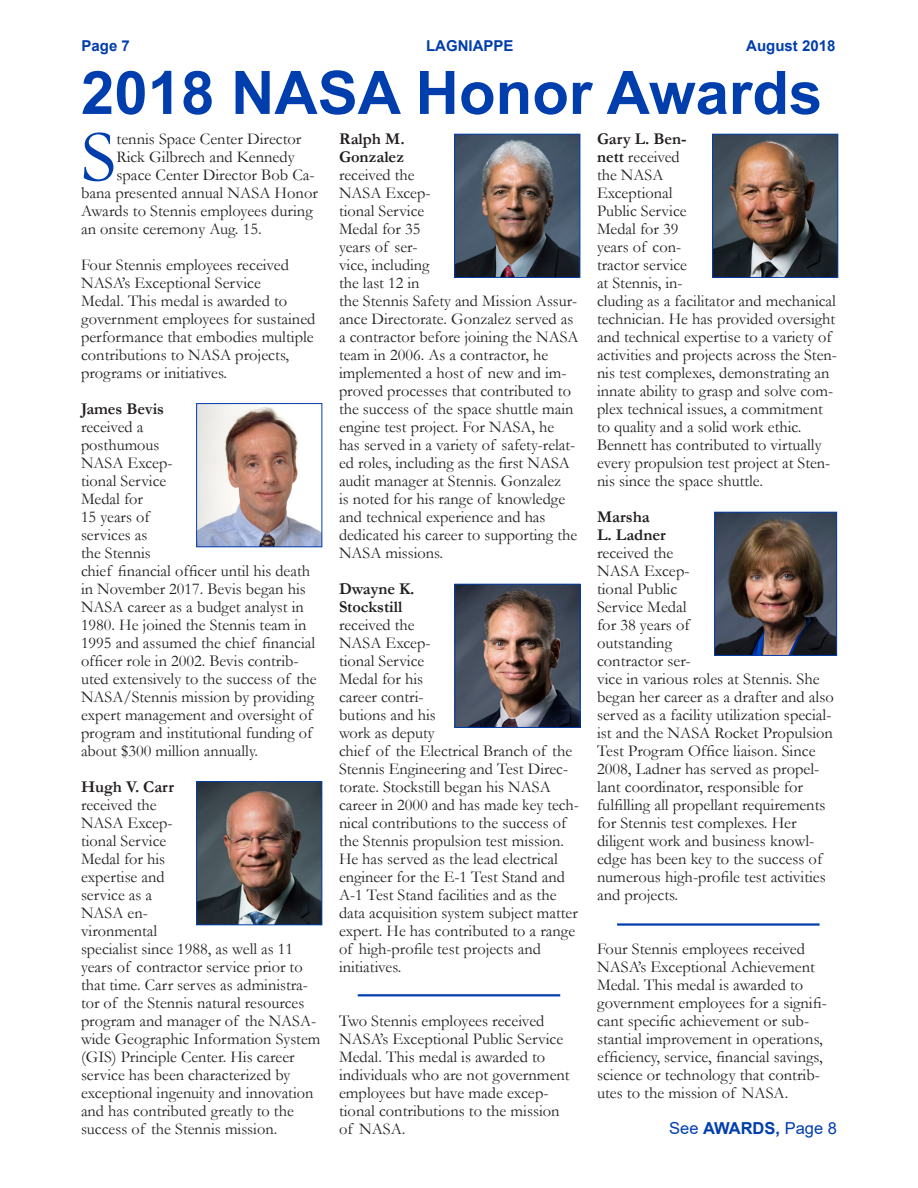
<style>
.page{position:relative;width:918px;height:1188px;background:#fff}
.page>*{position:absolute;margin:0;border:0;box-sizing:border-box;transform-origin:0 0}
.t1{font:74.25px "Garamond";color:#003ead}
.t2{font:700 60px "Arial";color:#003ead}
.Top_Dog{font:16.5px/18px "Garamond";color:#231f20}
.Text_-_Small{font:16.5px "Arial";color:#003ead}
.t3{font:700 15px "Arial";color:#003ead}
.s1{font-weight:700}
</style>
<div class="page">
<img style="left:714px;top:136px;width:122px;height:140px">
<div style="left:712px;top:134px;width:126px;height:144px;border:1px solid #003ead"></div>
<img style="left:198px;top:783px;width:122px;height:140px">
<div style="left:196px;top:781px;width:126px;height:144px;border:1px solid #003ead"></div>
<img style="left:456px;top:136px;width:122px;height:140px">
<div style="left:454px;top:134px;width:126px;height:144px;border:1px solid #003ead"></div>
<img style="left:716px;top:514px;width:119px;height:140px">
<div style="left:714px;top:512px;width:123px;height:144px;border:1px solid #003ead"></div>
<img style="left:198px;top:405px;width:122px;height:140px">
<div style="left:196px;top:403px;width:126px;height:144px;border:1px solid #003ead"></div>
<img style="left:456px;top:586px;width:122px;height:140px">
<div style="left:454px;top:584px;width:126px;height:144px;border:1px solid #003ead"></div>
<hr style="left:358px;top:994px;width:202px;height:2px;background:#003ead">
<hr style="left:617px;top:923px;width:203px;height:3px;background:#003ead">
<p class="t3" style="left:82px;top:36px;width:50px">Page 7</p>
<p class="t3" style="left:426px;top:36px;width:89px">LAGNIAPPE</p>
<p class="t3" style="left:746px;top:36px;width:91px">August 2018</p>
<p class="t2" style="left:81px;top:51px;width:743px">2018 NASA Honor Awards</p>
<p class="t1" style="left:81px;top:107px;width:37px">S</p>
<p class="Top_Dog" style="left:117px;top:130px;width:186px">tennis Space Center Director</p>
<p class="Top_Dog" style="left:339px;top:130px;width:241px"><span class="s1">Ralph M.<br>Gonzalez<br></span>received the<br>NASA Excep-<br>tional Service<br>Medal for 35<br>years of ser-<br>vice, including<br>the last 12 in<br>the Stennis Safety and Mission Assur&shy;ance Directorate. Gonzalez served as a contractor before joining the NASA team in 2006. As a contractor, he implemented a host of new and im&shy;proved processes that contributed to the success of the space shuttle main engine test project. For NASA, he has served in a variety of safety-relat&shy;ed roles, including as the first NASA audit manager at Stennis. Gonzalez<br>is noted for his range of knowledge and technical experience and has dedicated his career to supporting the<br>NASA missions.</p>
<p class="Top_Dog" style="left:339px;top:580px;width:242px"><span class="s1">Dwayne K.<br>Stockstill<br></span>received the<br>NASA Excep-<br>tional Service<br>Medal for his<br>career contri-<br>butions and his<br>work as deputy<br>chief of the Electrical Branch of the<br>Stennis Engineering and Test Direc&shy;torate. Stockstill began his NASA career in 2000 and has made key tech&shy;nical contributions to the success of the Stennis propulsion test mission.<br>He has served as the lead electrical engineer for the E-1 Test Stand and<br>A-1 Test Stand facilities and as the data acquisition system subject matter expert. He has contributed to a range of high-profile test projects and initiatives.</p>
<p class="Top_Dog" style="left:597px;top:130px;width:242px"><span class="s1">Gary L. Ben-<br>nett</span> received<br>the NASA<br>Exceptional<br>Public Service<br>Medal for 39<br>years of con-<br>tractor service<br>at Stennis, in-<br>cluding as a facilitator and mechanical technician. He has provided oversight and technical expertise to a variety of activities and projects across the Sten&shy;nis test complexes, demonstrating an innate ability to grasp and solve com&shy;plex technical issues, a commitment to quality and a solid work ethic.<br>Bennett has contributed to virtually every propulsion test project at Sten&shy;nis since the space shuttle.</p>
<p class="Top_Dog" style="left:597px;top:508px;width:238px"><span class="s1">Marsha<br>L. Ladner<br></span>received the<br>NASA Excep-<br>tional Public<br>Service Medal<br>for 38 years of<br>outstanding<br>contractor ser-<br>vice in various roles at Stennis. She began her career as a drafter and also served as a facility utilization special&shy;ist and the NASA Rocket Propulsion<br>Test Program Office liaison. Since<br>2008, Ladner has served as propel&shy;lant coordinator, responsible for fulfilling all propellant requirements for Stennis test complexes. Her diligent work and business knowl&shy;edge has been key to the success of numerous high-profile test activities and projects.</p>
<p class="Top_Dog" style="left:597px;top:940px;width:219px">Four Stennis employees received<br>NASA’s Exceptional Achievement<br>Medal. This medal is awarded to</p>
<p class="Top_Dog" style="left:597px;top:994px;width:231px">government employees for a signifi&shy;cant specific achievement or sub&shy;stantial improvement in operations, efficiency, service, financial savings,</p>
<p class="Top_Dog" style="left:597px;top:1066px;width:224px">science or technology that contrib&shy;utes to the mission of NASA.</p>
<p class="Text_-_Small" style="left:669px;top:1117px;width:169px">See <span class="s1">AWARDS,</span> Page 8</p>
<p class="Top_Dog" style="left:117px;top:148px;width:180px">Rick Gilbrech and Kennedy</p>
<p class="Top_Dog" style="left:117px;top:166px;width:200px">space Center Director Bob Ca-</p>
<p class="Top_Dog" style="left:81px;top:184px;width:238px">bana presented annual NASA Honor</p>
<p class="Top_Dog" style="left:81px;top:202px;width:233px">Awards to Stennis employees during</p>
<p class="Top_Dog" style="left:81px;top:220px;width:182px">an onsite ceremony Aug. 15.</p>
<p class="Top_Dog" style="left:81px;top:256px;width:210px">Four Stennis employees received</p>
<p class="Top_Dog" style="left:81px;top:274px;width:182px">NASA’s Exceptional Service</p>
<p class="Top_Dog" style="left:81px;top:292px;width:236px">Medal. This medal is awarded to government employees for sustained performance that embodies multiple contributions to NASA projects, programs or initiatives.</p>
<p class="Top_Dog" style="left:81px;top:400px;width:237px"><span class="s1">James Bevis<br></span>received a<br>posthumous<br>NASA Excep-<br>tional Service<br>Medal for<br>15 years of<br>services as<br>the Stennis<br>chief financial officer until his death in November 2017. Bevis began his<br>NASA career as a budget analyst in<br>1980. He joined the Stennis team in<br>1995 and assumed the chief financial officer role in 2002. Bevis contrib&shy;uted extensively to the success of the<br>NASA/Stennis mission by providing expert management and oversight of program and institutional funding of about $300 million annually.</p>
<p class="Top_Dog" style="left:81px;top:778px;width:241px"><span class="s1">Hugh V. Carr<br></span>received the<br>NASA Excep-<br>tional Service<br>Medal for his<br>expertise and<br>service as a<br>NASA en-<br>vironmental<br>specialist since 1988, as well as 11 years of contractor service prior to that time. Carr serves as administra&shy;tor of the Stennis natural resources program and manager of the NASA&shy;wide Geographic Information System (GIS) Principle Center. His career service has been characterized by exceptional ingenuity and innovation and has contributed greatly to the success of the Stennis mission.</p>
<p class="Top_Dog" style="left:339px;top:1012px;width:232px">Two Stennis employees received<br>NASA’s Exceptional Public Service<br>Medal. This medal is awarded to individuals who are not government employees but have made excep&shy;tional contributions to the mission of NASA.</p>
</div>
